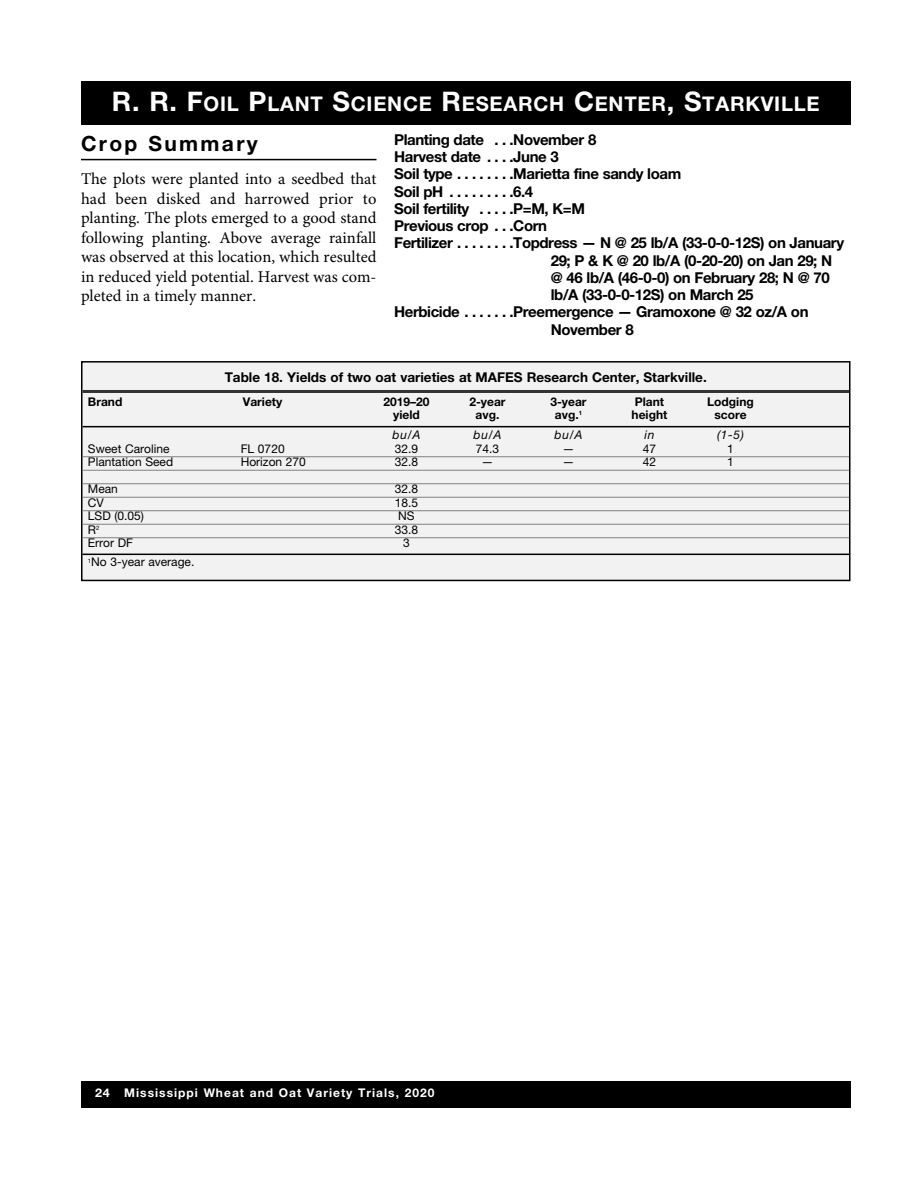
<style>
.page{position:relative;width:918px;height:1188px;background:#fff}
.page>*{position:absolute;margin:0;border:0;box-sizing:border-box;transform-origin:0 0}
.t1{font:700 21px "Helvetica Neue LT Std";letter-spacing:.11em;color:#000}
.t2{font:700 20.25px "Helvetica Neue LT Std";letter-spacing:.035em;color:#fff}
.t3{font:16.5px/19.5px "Minion Pro";color:#000;text-align:justify}
.t4{font:700 15px "Helvetica Neue LT Std";letter-spacing:-.03em;color:#000}
.t5{font:700 13.5px "Helvetica Neue LT Std";color:#000}
.t6{font:12px "Helvetica Neue LT Std";color:#000}
.t7{font:700 12px "Helvetica Neue LT Std";color:#000}
.t8{font:700 12px "Helvetica Neue LT Std";letter-spacing:.085em;color:#fff;scale:1.05 1}
.t9{font:italic 12px "Helvetica Neue LT Std";letter-spacing:.055em;color:#000}
.s1{font-size:27px}
</style>
<div class="page">
<div style="left:81px;top:1081px;width:769px;height:27px;background:#000"></div>
<div style="left:81px;top:81px;width:770px;height:43px;background:#000"></div>
<div style="left:83px;top:363px;width:766px;height:217px;background:#f2f2f2"></div>
<div style="left:81px;top:361px;width:770px;height:220px;border:2px solid #000"></div>
<hr style="left:83px;top:390px;width:766px;height:3px;background:#333">
<hr style="left:83px;top:426px;width:766px;height:1px;background:#000">
<hr style="left:83px;top:456px;width:766px;height:1px;background:#808080">
<hr style="left:83px;top:470px;width:766px;height:1px;background:#808080">
<hr style="left:83px;top:483px;width:766px;height:1px;background:#808080">
<hr style="left:83px;top:497px;width:766px;height:1px;background:#808080">
<hr style="left:83px;top:510px;width:766px;height:1px;background:#808080">
<hr style="left:83px;top:524px;width:766px;height:1px;background:#808080">
<hr style="left:83px;top:537px;width:766px;height:1px;background:#808080">
<hr style="left:83px;top:554px;width:766px;height:1px;background:#000">
<hr style="left:81px;top:159px;width:296px;height:1px;background:#000">
<p class="t2" style="left:112px;top:96px;width:709px"><span class="s1">R. R. F</span>OIL <span class="s1">P</span>LANT <span class="s1">S</span>CIENCE <span class="s1">R</span>ESEARCH <span class="s1">C</span>ENTER<span class="s1">, S</span>TARKVILLE</p>
<p class="t1" style="left:81px;top:136px;width:178px">Crop Summary</p>
<p class="t4" style="left:394px;top:134px;width:204px">Planting date . . .November 8</p>
<p class="t4" style="left:394px;top:151px;width:166px">Harvest date . . . .June 3</p>
<p class="t4" style="left:394px;top:169px;width:289px">Soil type . . . . . . . .Marietta fine sandy loam</p>
<p class="t4" style="left:394px;top:186px;width:141px">Soil pH . . . . . . . . .6.4</p>
<p class="t4" style="left:394px;top:203px;width:192px">Soil fertility . . . . .P=M, K=M</p>
<p class="t4" style="left:394px;top:220px;width:154px">Previous crop . . .Corn</p>
<p class="t4" style="left:394px;top:238px;width:451px">Fertilizer . . . . . . . .Topdress — N @ 25 lb/A (33-0-0-12S) on January</p>
<p class="t4" style="left:551px;top:255px;width:283px">29; P &amp; K @ 20 lb/A (0-20-20) on Jan 29; N</p>
<p class="t4" style="left:551px;top:272px;width:280px">@ 46 lb/A (46-0-0) on February 28; N @ 70</p>
<p class="t4" style="left:551px;top:289px;width:204px">lb/A (33-0-0-12S) on March 25</p>
<p class="t4" style="left:394px;top:307px;width:416px">Herbicide . . . . . . .Preemergence — Gramoxone @ 32 oz/A on</p>
<p class="t4" style="left:551px;top:324px;width:85px">November 8</p>
<p class="t3" style="left:81px;top:171px;width:297px">The plots were planted into a seedbed that had been disked and harrowed prior to planting. The plots emerged to a good stand following planting. Above average rainfall was observed at this location, which resulted in reduced yield potential. Harvest was com&shy;pleted in a timely manner.</p>
<p class="t5" style="left:225px;top:373px;width:484px">Table 18. Yields of two oat varieties at MAFES Research Center, Starkville.</p>
<p class="t7" style="left:88px;top:397px;width:36px">Brand</p>
<p class="t7" style="left:243px;top:397px;width:41px">Variety</p>
<p class="t7" style="left:383px;top:397px;width:48px">2019–20</p>
<p class="t7" style="left:469px;top:397px;width:38px">2-year</p>
<p class="t7" style="left:550px;top:397px;width:38px">3-year</p>
<p class="t7" style="left:635px;top:397px;width:31px">Plant</p>
<p class="t7" style="left:707px;top:397px;width:48px">Lodging</p>
<p class="t7" style="left:393px;top:410px;width:28px">yield</p>
<p class="t7" style="left:476px;top:410px;width:25px">avg.</p>
<p class="t7" style="left:555px;top:410px;width:29px">avg.<sup>1</sup></p>
<p class="t7" style="left:632px;top:410px;width:37px">height</p>
<p class="t7" style="left:714px;top:410px;width:34px">score</p>
<p class="t9" style="left:393px;top:428px;width:29px">bu/A</p>
<p class="t9" style="left:474px;top:428px;width:29px">bu/A</p>
<p class="t9" style="left:555px;top:428px;width:29px">bu/A</p>
<p class="t9" style="left:645px;top:428px;width:12px">in</p>
<p class="t9" style="left:717px;top:428px;width:28px">(1-5)</p>
<p class="t6" style="left:88px;top:444px;width:83px">Sweet Caroline</p>
<p class="t6" style="left:241px;top:444px;width:45px">FL 0720</p>
<p class="t6" style="left:395px;top:444px;width:25px">32.9</p>
<p class="t6" style="left:476px;top:444px;width:25px">74.3</p>
<p class="t6" style="left:563px;top:444px;width:13px">—</p>
<p class="t6" style="left:643px;top:444px;width:15px">47</p>
<p class="t6" style="left:727px;top:444px;width:8px">1</p>
<p class="t6" style="left:88px;top:458px;width:87px">Plantation Seed</p>
<p class="t6" style="left:241px;top:458px;width:67px">Horizon 270</p>
<p class="t6" style="left:395px;top:458px;width:25px">32.8</p>
<p class="t6" style="left:482px;top:458px;width:13px">—</p>
<p class="t6" style="left:563px;top:458px;width:13px">—</p>
<p class="t6" style="left:643px;top:458px;width:15px">42</p>
<p class="t6" style="left:727px;top:458px;width:8px">1</p>
<p class="t6" style="left:88px;top:485px;width:32px">Mean</p>
<p class="t6" style="left:395px;top:485px;width:25px">32.8</p>
<p class="t6" style="left:88px;top:498px;width:17px">CV</p>
<p class="t6" style="left:395px;top:498px;width:25px">18.5</p>
<p class="t6" style="left:88px;top:512px;width:58px">LSD (0.05)</p>
<p class="t6" style="left:398px;top:512px;width:18px">NS</p>
<p class="t6" style="left:88px;top:525px;width:13px">R<sup>2</sup></p>
<p class="t6" style="left:395px;top:525px;width:25px">33.8</p>
<p class="t6" style="left:88px;top:539px;width:47px">Error DF</p>
<p class="t6" style="left:403px;top:539px;width:8px">3</p>
<p class="t6" style="left:88px;top:558px;width:108px"><sup>1</sup>No 3-year average.</p>
<p class="t8" style="left:95px;top:1089px;width:325px">24 Mississippi Wheat and Oat Variety Trials, 2020</p>
</div>
